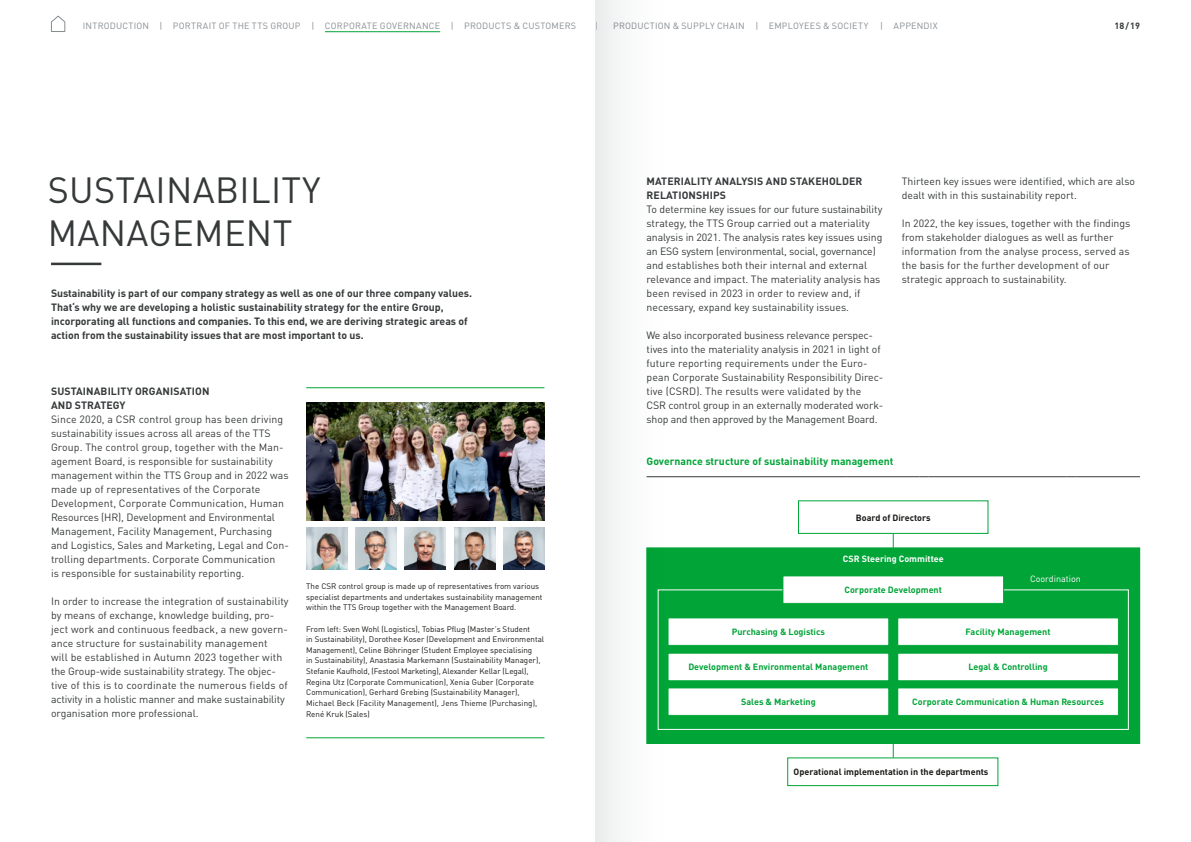
<style>
.page{position:relative;width:1191px;height:842px;background:#fff}
.page>*{position:absolute;margin:0;border:0;box-sizing:border-box;transform-origin:0 0}
.t1{font:36px/43.2px "DIN Pro";letter-spacing:.01em;color:#36393a}
.t2{font:10.5px/14px "DIN Pro";color:#36393a}
.t3{font:700 10.5px/14px "DIN Pro";letter-spacing:-.005em;color:#36393a}
.t4{font:700 10.5px "DIN Pro";color:#00a437}
.t5{font:700 9px "DIN Pro";color:#00a437}
.t6{font:9px "DIN Pro";letter-spacing:.025em;color:#868d91}
.t7{font:700 9px "DIN Pro";color:#1a1a18}
.t8{font:700 9px "DIN Pro";color:#fff}
.t9{font:9px "DIN Pro";color:#fff}
.t10{font:700 9px "DIN Pro";color:#36393a}
.t11{font:8px/10.6px "DIN Pro";color:#1a1a18}
</style>
<div class="page">
<hr style="left:893px;top:534px;width:1px;height:224px;background:#00a437">
<hr style="left:51px;top:263px;width:50px;height:2px;background:#36393a">
<hr style="left:306px;top:737px;width:238px;height:1px;background:#00a437">
<hr style="left:306px;top:387px;width:238px;height:1px;background:#00a437">
<img style="left:306px;top:402px;width:238px;height:119px">
<img style="left:355px;top:527px;width:41px;height:42px">
<img style="left:454px;top:527px;width:41px;height:42px">
<img style="left:503px;top:527px;width:41px;height:42px">
<img style="left:306px;top:527px;width:41px;height:42px">
<img style="left:405px;top:527px;width:41px;height:42px">
<hr style="left:646px;top:476px;width:200px;height:1px;background:#36393a">
<hr style="left:855px;top:476px;width:64px;height:1px;background:#36393a">
<hr style="left:928px;top:476px;width:65px;height:1px;background:#36393a">
<hr style="left:1002px;top:476px;width:64px;height:1px;background:#36393a">
<hr style="left:1075px;top:476px;width:65px;height:1px;background:#36393a">
<div style="left:647px;top:548px;width:492px;height:195px;background:#00a437"></div>
<div style="left:646px;top:548px;width:494px;height:196px;border:1px solid #00a437"></div>
<div style="left:658px;top:590px;width:470px;height:140px;border:1px solid #fff"></div>
<div style="left:798px;top:501px;width:190px;height:33px;border:1px solid #00a437"></div>
<div style="left:787px;top:758px;width:211px;height:28px;border:1px solid #00a437"></div>
<div style="left:668px;top:618px;width:220px;height:27px;background:#fff"></div>
<div style="left:668px;top:618px;width:221px;height:28px;border:1px solid #00a437"></div>
<div style="left:668px;top:653px;width:220px;height:28px;background:#fff"></div>
<div style="left:668px;top:688px;width:220px;height:27px;background:#fff"></div>
<div style="left:668px;top:688px;width:221px;height:28px;border:1px solid #00a437"></div>
<div style="left:897px;top:618px;width:221px;height:27px;background:#fff"></div>
<div style="left:897px;top:618px;width:221px;height:28px;border:1px solid #00a437"></div>
<div style="left:897px;top:653px;width:221px;height:28px;background:#fff"></div>
<div style="left:897px;top:688px;width:221px;height:27px;background:#fff"></div>
<div style="left:897px;top:688px;width:221px;height:28px;border:1px solid #00a437"></div>
<div style="left:783px;top:576px;width:220px;height:27px;background:#fff"></div>
<div style="left:782px;top:576px;width:221px;height:28px;border:1px solid #00a437"></div>
<svg style="left:51px;top:15px;width:15px;height:17px"></svg>
<hr style="left:325px;top:31px;width:115px;height:1px;background:#00a437">
<svg style="left:595px;top:0;width:85px;height:842px"></svg>
<p class="t6" style="left:83px;top:19px;width:495px">INTRODUCTION | PORTRAIT OF THE TTS GROUP | CORPORATE GOVERNANCE | PRODUCTS &amp; CUSTOMERS</p>
<p class="t6" style="left:594px;top:19px;width:4px">|</p>
<p class="t6" style="left:613px;top:19px;width:257px">PRODUCTION &amp; SUPPLY CHAIN | EMPLOYEES &amp; SOCIETY</p>
<p class="t6" style="left:880px;top:19px;width:59px">| APPENDIX</p>
<p class="t10" style="left:1114px;top:18px;width:27px">18/19</p>
<h1 class="t1" style="left:48px;top:166px;width:274px">SUSTAINABILITY<br>MANAGEMENT</h1>
<p class="t3" style="left:51px;top:285px;width:422px">Sustainability is part of our company strategy as well as one of our three company values.<br>That‘s why we are developing a holistic sustainability strategy for the entire Group, incorporating all functions and companies. To this end, we are deriving strategic areas of action from the sustainability issues that are most important to us.</p>
<p class="t3" style="left:51px;top:383px;width:160px">SUSTAINABILITY ORGANISATION<br>AND STRATEGY</p>
<p class="t2" style="left:51px;top:411px;width:239px">Since 2020, a CSR control group has been driving sustainability issues across all areas of the TTS Group. The control group, together with the Man&shy;agement Board, is responsible for sustainability management within the TTS Group and in 2022 was made up of representatives of the Corporate Development, Corporate Communication, Human Resources (HR), Development and Environmental Management, Facility Management, Purchasing and Logistics, Sales and Marketing, Legal and Con&shy;trolling departments. Corporate Communication<br>is responsible for sustainability reporting.</p>
<p class="t2" style="left:51px;top:593px;width:239px">In order to increase the integration of sustainability by means of exchange, knowledge building, pro&shy;ject work and continuous feedback, a new govern&shy;ance structure for sustainability management<br>will be established in Autumn 2023 together with the Group-wide sustainability strategy. The objec&shy;tive of this is to coordinate the numerous fields of activity in a holistic manner and make sustainability organisation more professional.</p>
<p class="t11" style="left:306px;top:580px;width:238px">The CSR control group is made up of representatives from various specialist departments and undertakes sustainability management within the TTS Group together with the Management Board.</p>
<p class="t11" style="left:306px;top:623px;width:239px">From left: Sven Wohl (Logistics), Tobias Pflug (Master’s Student<br>in Sustainability), Dorothee Koser (Development and Environmental Management), Celine Böhringer (Student Employee specialising<br>in Sustainability), Anastasia Markemann (Sustainability Manager), Stefanie Kaufhold, (Festool Marketing), Alexander Kellar (Legal), Regina Utz (Corporate Communication), Xenia Guber (Corporate Communication), Gerhard Grebing (Sustainability Manager), Michael Beck (Facility Management), Jens Thieme (Purchasing), René Kruk (Sales)</p>
<p class="t3" style="left:646px;top:173px;width:217px">MATERIALITY ANALYSIS AND STAKEHOLDER<br>RELATIONSHIPS</p>
<p class="t2" style="left:646px;top:201px;width:237px">To determine key issues for our future sustainability strategy, the TTS Group carried out a materiality analysis in 2021. The analysis rates key issues using an ESG system (environmental, social, governance) and establishes both their internal and external relevance and impact. The materiality analysis has been revised in 2023 in order to review and, if necessary, expand key sustainability issues.</p>
<p class="t2" style="left:646px;top:327px;width:238px">We also incorporated business relevance perspec&shy;tives into the materiality analysis in 2021 in light of future reporting requirements under the Euro&shy;pean Corporate Sustainability Responsibility Direc&shy;tive (CSRD). The results were validated by the CSR control group in an externally moderated work&shy;shop and then approved by the Management Board.</p>
<p class="t2" style="left:901px;top:173px;width:235px">Thirteen key issues were identified, which are also dealt with in this sustainability report.</p>
<p class="t2" style="left:901px;top:215px;width:230px">In 2022, the key issues, together with the findings from stakeholder dialogues as well as further information from the analyse process, served as the basis for the further development of our strategic approach to sustainability.</p>
<p class="t4" style="left:646px;top:453px;width:248px">Governance structure of sustainability management</p>
<p class="t7" style="left:856px;top:510px;width:76px">Board of Directors</p>
<p class="t8" style="left:843px;top:552px;width:102px">CSR Steering Committee</p>
<p class="t5" style="left:844px;top:583px;width:99px">Corporate Development</p>
<p class="t9" style="left:1030px;top:572px;width:52px">Coordination</p>
<p class="t5" style="left:732px;top:625px;width:95px">Purchasing &amp; Logistics</p>
<p class="t5" style="left:688px;top:660px;width:181px">Development &amp; Environmental Management</p>
<p class="t5" style="left:741px;top:695px;width:76px">Sales &amp; Marketing</p>
<p class="t5" style="left:965px;top:625px;width:86px">Facility Management</p>
<p class="t5" style="left:968px;top:660px;width:81px">Legal &amp; Controlling</p>
<p class="t5" style="left:912px;top:695px;width:193px">Corporate Communication &amp; Human Resources</p>
<p class="t7" style="left:793px;top:765px;width:196px">Operational implementation in the departments</p>
</div>
